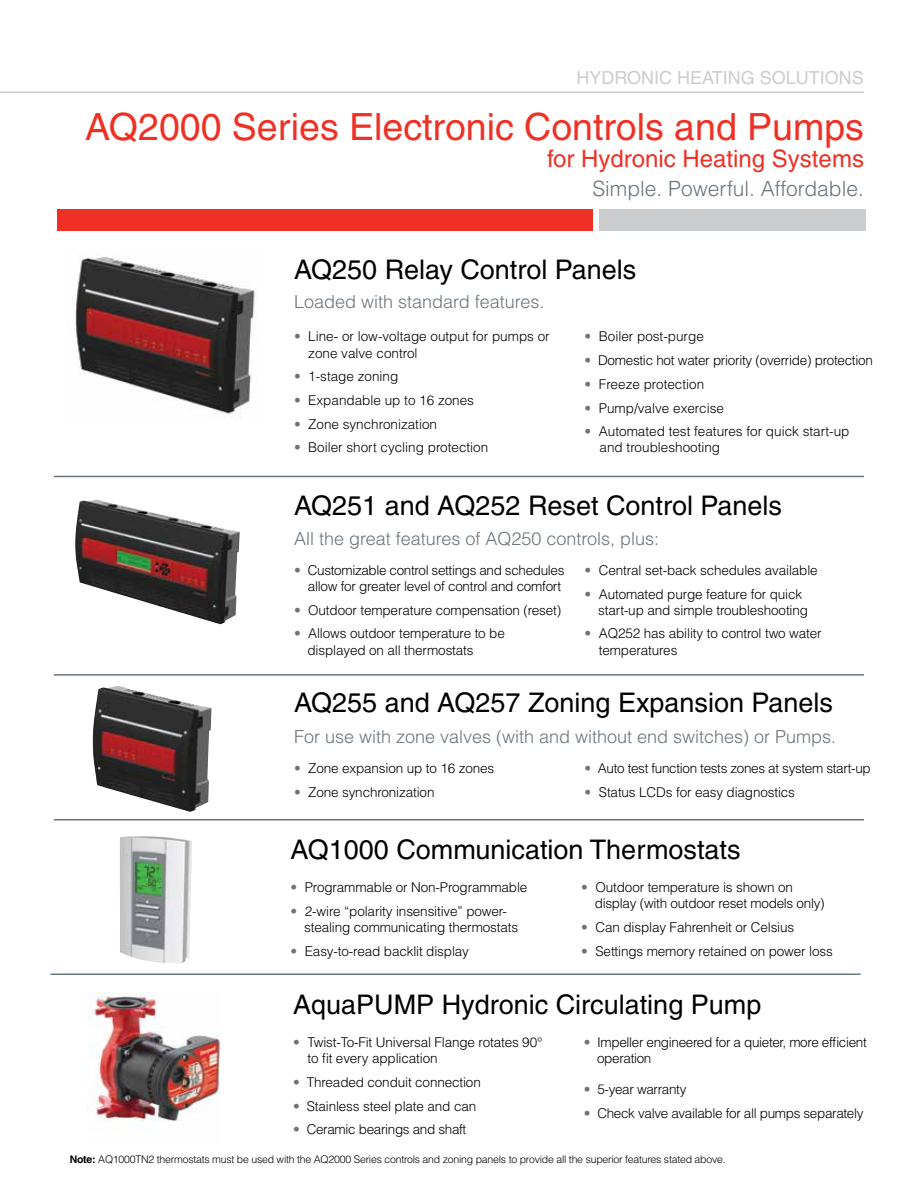
<style>
.page{position:relative;width:918px;height:1188px;background:#fff}
.page>*{position:absolute;margin:0;border:0;box-sizing:border-box;transform-origin:0 0}
.t1{font:37.5px "Helvetica";color:#ee3124}
.t2{font:27px "Helvetica";color:#000}
.t3{font:24px "Helvetica";color:#ee3124}
.t4{font:300 21px "Helvetica";color:#6a747b}
.t5{font:300 18px "Helvetica";color:#6a747b}
.t6{font:18px "Helvetica";color:#cbcdce}
.t7{font:300 13.5px/16.2px "Helvetica";letter-spacing:-.01em;color:#000}
.t8{font:300 10.5px "Helvetica";letter-spacing:-.02em;color:#000}
.s1{color:#6a747b}
.s2{font-weight:700}
</style>
<div class="page">
<hr style="left:0;top:92px;width:864px;height:1px;background:#cbcdce">
<hr style="left:54px;top:476px;width:810px;height:1px;background:#6a747b">
<hr style="left:54px;top:674px;width:810px;height:2px;background:#6a747b">
<img style="left:75px;top:256px;width:182px;height:161px">
<img style="left:75px;top:499px;width:165px;height:125px">
<img style="left:92px;top:686px;width:120px;height:126px">
<img style="left:87px;top:992px;width:134px;height:130px">
<hr style="left:54px;top:819px;width:810px;height:1px;background:#6a747b">
<hr style="left:51px;top:974px;width:810px;height:1px;background:#6a747b">
<img style="left:120px;top:836px;width:72px;height:127px">
<div style="left:57px;top:209px;width:535px;height:22px;background:#ee3124"></div>
<div style="left:599px;top:209px;width:267px;height:22px;background:#cbcdce"></div>
<h3 class="t6" style="left:576px;top:67px;width:289px">HYDRONIC HEATING SOLUTIONS</h3>
<h1 class="t1" style="left:85px;top:105px;width:780px">AQ2000 Series Electronic Controls and Pumps</h1>
<h3 class="t3" style="left:547px;top:145px;width:318px">for Hydronic Heating Systems</h3>
<h3 class="t4" style="left:592px;top:175px;width:273px">Simple. Powerful. Affordable.</h3>
<h2 class="t2" style="left:294px;top:254px;width:344px">AQ250 Relay Control Panels</h2>
<h3 class="t5" style="left:294px;top:291px;width:252px">Loaded with standard features.</h3>
<p class="t7" style="left:308px;top:328px;width:243px;text-indent:-14px"><span class="s1">•</span> Line- or low-voltage output for pumps or zone valve control</p>
<p class="t7" style="left:294px;top:368px;width:106px"><span class="s1">•</span> 1-stage zoning</p>
<p class="t7" style="left:294px;top:392px;width:182px"><span class="s1">•</span> Expandable up to 16 zones</p>
<p class="t7" style="left:294px;top:415px;width:145px"><span class="s1">•</span> Zone synchronization</p>
<p class="t7" style="left:294px;top:439px;width:196px"><span class="s1">•</span> Boiler short cycling protection</p>
<p class="t7" style="left:585px;top:328px;width:121px"><span class="s1">•</span> Boiler post-purge</p>
<p class="t7" style="left:585px;top:352px;width:290px"><span class="s1">•</span> Domestic hot water priority (override) protection</p>
<p class="t7" style="left:585px;top:376px;width:121px"><span class="s1">•</span> Freeze protection</p>
<p class="t7" style="left:585px;top:399px;width:141px"><span class="s1">•</span> Pump/valve exercise</p>
<p class="t7" style="left:600px;top:423px;width:251px;text-indent:-15px"><span class="s1">•</span> Automated test features for quick start-up and troubleshooting</p>
<h2 class="t2" style="left:294px;top:490px;width:490px">AQ251 and AQ252 Reset Control Panels</h2>
<h3 class="t5" style="left:294px;top:527px;width:367px">All the great features of AQ250 controls, plus:</h3>
<p class="t7" style="left:294px;top:562px;width:272px;text-align:right"><span class="s1">•</span> Customizable control settings and schedules allow for greater level of control and comfort</p>
<p class="t7" style="left:294px;top:601px;width:269px"><span class="s1">•</span> Outdoor temperature compensation (reset)</p>
<p class="t7" style="left:308px;top:625px;width:199px;text-indent:-14px"><span class="s1">•</span> Allows outdoor temperature to be displayed on all thermostats</p>
<p class="t7" style="left:585px;top:562px;width:235px"><span class="s1">•</span> Central set-back schedules available</p>
<p class="t7" style="left:598px;top:585px;width:211px;text-indent:-14px"><span class="s1">•</span> Automated purge feature for quick start-up and simple troubleshooting</p>
<p class="t7" style="left:599px;top:625px;width:224px;text-indent:-14px"><span class="s1">•</span> AQ252 has ability to control two water temperatures</p>
<h2 class="t2" style="left:294px;top:686px;width:541px">AQ255 and AQ257 Zoning Expansion Panels</h2>
<h3 class="t5" style="left:294px;top:725px;width:544px">For use with zone valves (with and without end switches) or Pumps.</h3>
<p class="t7" style="left:294px;top:760px;width:202px"><span class="s1">•</span> Zone expansion up to 16 zones</p>
<p class="t7" style="left:294px;top:784px;width:142px"><span class="s1">•</span> Zone synchronization</p>
<p class="t7" style="left:585px;top:760px;width:288px"><span class="s1">•</span> Auto test function tests zones at system start-up</p>
<p class="t7" style="left:585px;top:784px;width:212px"><span class="s1">•</span> Status LCDs for easy diagnostics</p>
<h2 class="t2" style="left:291px;top:834px;width:451px">AQ1000 Communication Thermostats</h2>
<p class="t7" style="left:291px;top:879px;width:238px"><span class="s1">•</span> Programmable or Non-Programmable</p>
<p class="t7" style="left:304px;top:903px;width:216px;text-indent:-14px"><span class="s1">•</span> 2-wire “polarity insensitive” power&shy;stealing communicating thermostats</p>
<p class="t7" style="left:291px;top:943px;width:180px"><span class="s1">•</span> Easy-to-read backlit display</p>
<p class="t7" style="left:595px;top:879px;width:232px;text-indent:-14px"><span class="s1">•</span> Outdoor temperature is shown on display (with outdoor reset models only)</p>
<p class="t7" style="left:581px;top:919px;width:215px"><span class="s1">•</span> Can display Fahrenheit or Celsius</p>
<p class="t7" style="left:581px;top:943px;width:253px"><span class="s1">•</span> Settings memory retained on power loss</p>
<h2 class="t2" style="left:293px;top:989px;width:470px">AquaPUMP Hydronic Circulating Pump</h2>
<p class="t7" style="left:308px;top:1034px;width:236px;text-indent:-14px"><span class="s1">•</span> Twist-To-Fit Universal Flange rotates 90° to fit every application</p>
<p class="t7" style="left:293px;top:1074px;width:189px"><span class="s1">•</span> Threaded conduit connection</p>
<p class="t7" style="left:293px;top:1097px;width:185px"><span class="s1">•</span> Stainless steel plate and can</p>
<p class="t7" style="left:293px;top:1121px;width:175px"><span class="s1">•</span> Ceramic bearings and shaft</p>
<p class="t7" style="left:597px;top:1034px;width:271px;text-indent:-13px"><span class="s1">•</span> Impeller engineered for a quieter, more efficient operation</p>
<p class="t7" style="left:584px;top:1081px;width:104px"><span class="s1">•</span> 5-year warranty</p>
<p class="t7" style="left:584px;top:1105px;width:281px"><span class="s1">•</span> Check valve available for all pumps separately</p>
<p class="t8" style="left:70px;top:1152px;width:657px"><span class="s2">Note:</span> AQ1000TN2 thermostats must be used with the AQ2000 Series controls and zoning panels to provide all the superior features stated above.</p>
</div>
